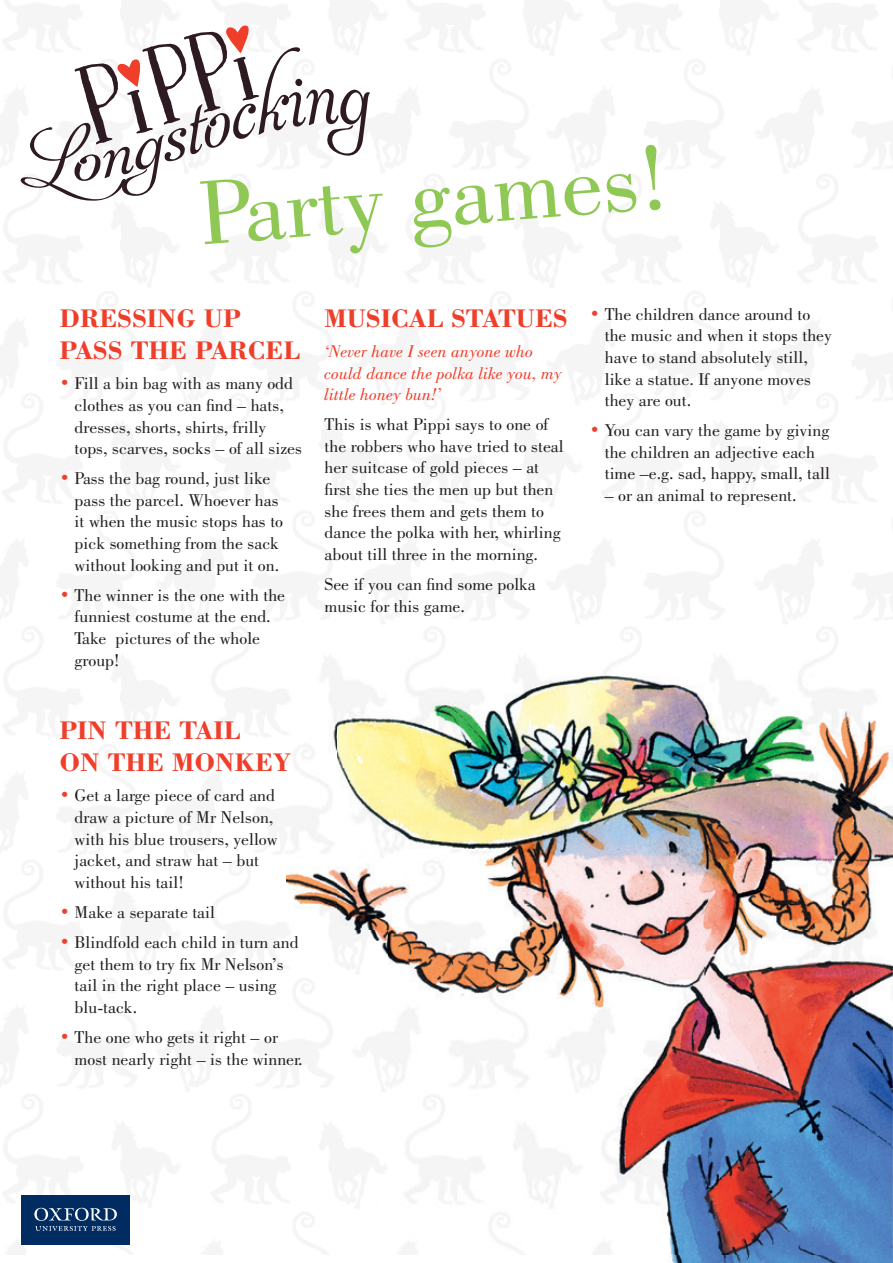
<style>
.page{position:relative;width:893px;height:1263px;background:#fff}
.page>*{position:absolute;margin:0;border:0;box-sizing:border-box;transform-origin:0 0}
.t1{font:95.7px "Bodoni BT";color:#8fc854}
.t2{font:700 27px/32.4px "Bodoni BT";color:#ef3e2a}
.t3{font:18px/21.6px "Bodoni BT";color:#231f20}
.t4{font:italic 18px/21.6px "Bodoni BT";color:#ef3e2a}
.s1{color:#ef3e2a}
</style>
<div class="page">
<img style="left:286px;top:660px;width:607px;height:603px">
<div style="left:21px;top:1195px;width:109px;height:49px;background:#002c62"></div>
<svg style="left:34px;top:1208px;width:83px;height:23px"></svg>
<svg style="left:20px;top:25px;width:350px;height:176px"></svg>
<h1 class="t1" style="left:195px;top:153px;width:471px;rotate:-4deg">Party games!</h1>
<h2 class="t2" style="left:60px;top:301px;width:242px">DRESSING UP<br>PASS THE PARCEL</h2>
<p class="t3" style="left:75px;top:372px;width:229px;text-indent:-15px"><span class="s1">•</span> Fill a bin bag with as many odd clothes as you can find – hats, dresses, shorts, shirts, frilly tops, scarves, socks – of all sizes</p>
<p class="t3" style="left:75px;top:467px;width:210px;text-indent:-15px"><span class="s1">•</span> Pass the bag round, just like pass the parcel. Whoever has it when the music stops has to pick something from the sack without looking and put it on.</p>
<p class="t3" style="left:75px;top:584px;width:212px;text-indent:-15px"><span class="s1">•</span> The winner is the one with the funniest costume at the end.<br>Take pictures of the whole group!</p>
<h2 class="t2" style="left:60px;top:713px;width:233px">PIN THE TAIL<br>ON THE MONKEY</h2>
<p class="t3" style="left:75px;top:784px;width:205px;text-indent:-15px"><span class="s1">•</span> Get a large piece of card and draw a picture of Mr Nelson, with his blue trousers, yellow jacket, and straw hat – but without his tail!</p>
<p class="t3" style="left:60px;top:901px;width:157px"><span class="s1">•</span> Make a separate tail</p>
<p class="t3" style="left:75px;top:931px;width:226px;text-indent:-15px"><span class="s1">•</span> Blindfold each child in turn and get them to try fix Mr Nelson’s tail in the right place – using blu-tack.</p>
<p class="t3" style="left:75px;top:1026px;width:230px;text-indent:-15px"><span class="s1">•</span> The one who gets it right – or most nearly right – is the winner.</p>
<h2 class="t2" style="left:325px;top:301px;width:244px">MUSICAL STATUES</h2>
<p class="t4" style="left:325px;top:340px;width:239px">‘Never have I seen anyone who could dance the polka like you, my little honey bun!’</p>
<p class="t3" style="left:325px;top:413px;width:241px">This is what Pippi says to one of the robbers who have tried to steal her suitcase of gold pieces – at first she ties the men up but then she frees them and gets them to dance the polka with her, whirling about till three in the morning.</p>
<p class="t3" style="left:325px;top:573px;width:213px">See if you can find some polka music for this game.</p>
<p class="t3" style="left:605px;top:303px;width:229px;text-indent:-15px"><span class="s1">•</span> The children dance around to the music and when it stops they have to stand absolutely still, like a statue. If anyone moves they are out.</p>
<p class="t3" style="left:605px;top:419px;width:227px;text-indent:-15px"><span class="s1">•</span> You can vary the game by giving the children an adjective each time –e.g. sad, happy, small, tall</p>
<p class="t3" style="left:605px;top:484px;width:193px">– or an animal to represent.</p>
</div>
